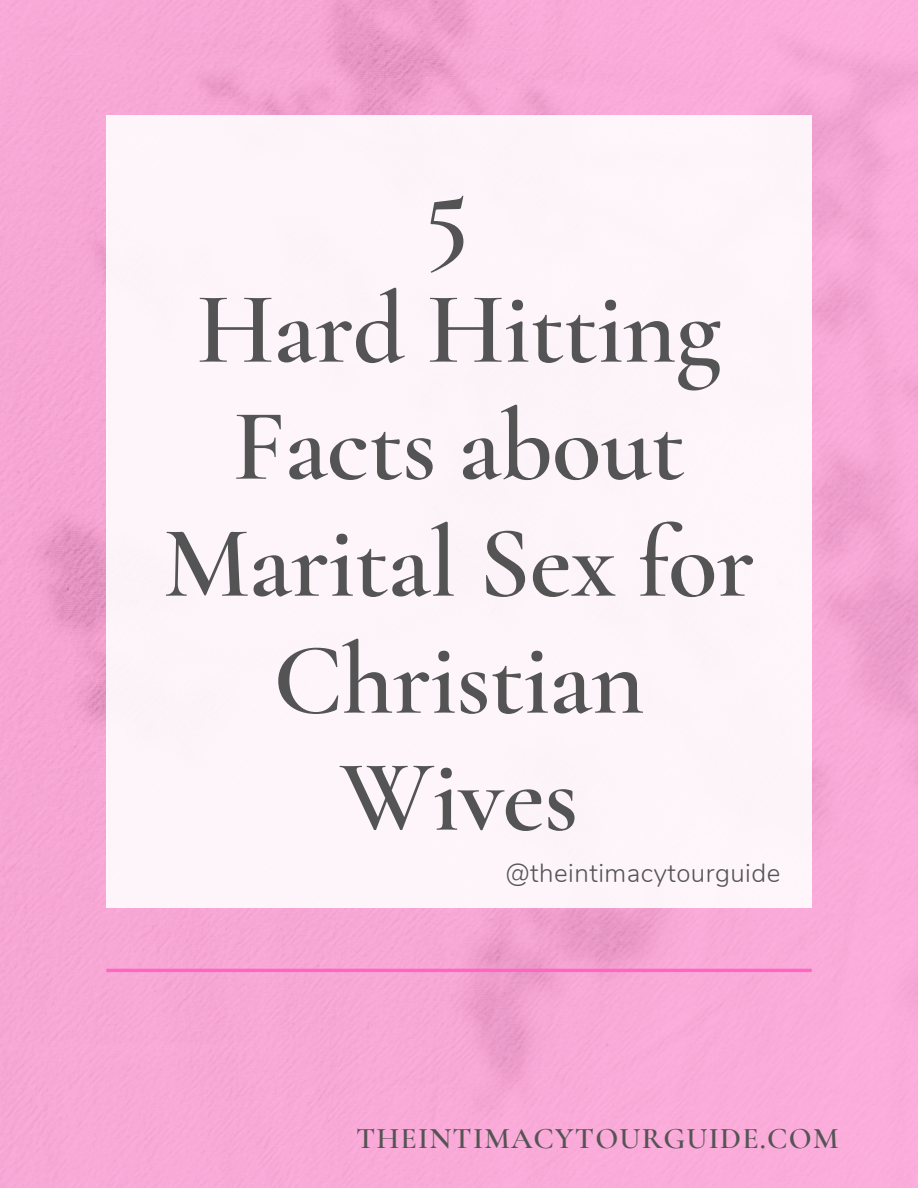
<style>
.page{position:relative;width:918px;height:1188px;background:#fff}
.page>*{position:absolute;margin:0;border:0;box-sizing:border-box;transform-origin:0 0}
.t1{font:600 109.8px "Cormorant Garamond";color:#545454}
.t2{font:600 102.3px/117px "Cormorant Garamond";letter-spacing:-.01em;color:#545454;text-align:center}
.t3{font:600 30px "Cormorant Garamond";letter-spacing:.04em;color:#545454}
.t4{font:300 25.8px "Nunito";letter-spacing:.02em;color:#545454}
</style>
<div class="page">
<div style="left:106px;top:115px;width:706px;height:793px;background:#fdf5fa"></div>
<hr style="left:106px;top:969px;width:706px;height:3px;background:#ff66c4">
<p class="t1" style="left:424px;top:141px;width:46px">5</p>
<p class="t2" style="left:163px;top:271px;width:593px">Hard Hitting<br>Facts about<br>Marital Sex for<br>Christian<br>Wives</p>
<p class="t4" style="left:506px;top:856px;width:276px">@theintimacytourguide</p>
<p class="t3" style="left:356px;top:1120px;width:484px">THEINTIMACYTOURGUIDE.COM</p>
</div>
